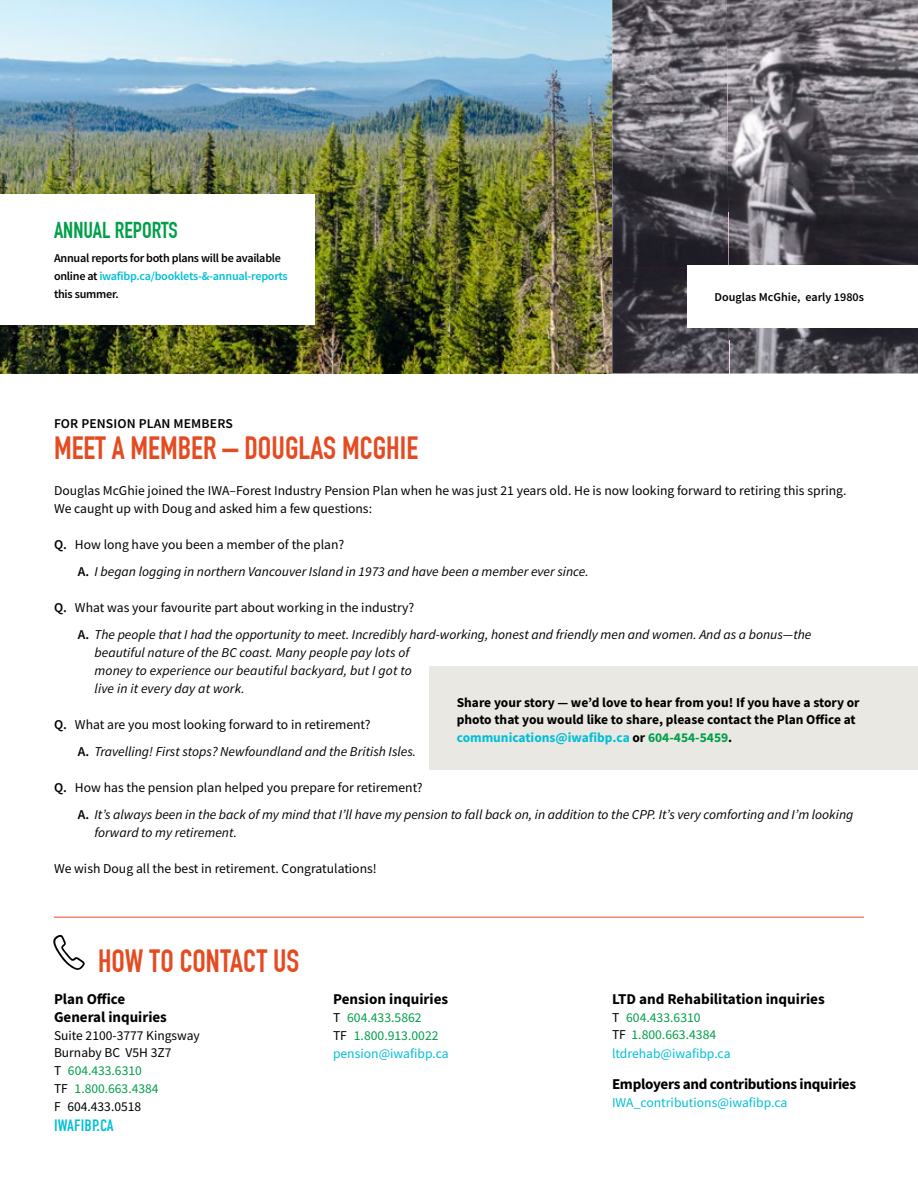
<style>
.page{position:relative;width:918px;height:1188px;background:#fff}
.page>*{position:absolute;margin:0;border:0;box-sizing:border-box;transform-origin:0 0}
.t1{font:700 31.5px "DIN Condensed";color:#e54b21}
.t2{font:700 22.5px "DIN Condensed";color:#009f49}
.t3{font:16.5px "DIN Condensed";letter-spacing:.01em;color:#00bfd6}
.t4{font:700 15px/18px "Source Sans Pro";color:#000}
.t5{font:700 15px "Source Sans Pro";letter-spacing:-.02em;color:#000}
.t6{font:italic 13.5px/27px "Source Sans Pro";color:#000}
.t7{font:13.5px/18px "Source Sans Pro";color:#000}
.t8{font:700 13.5px/18px "Source Sans Pro";color:#000}
.t9{font:13.5px/18px "Source Sans Pro";color:#009f49}
.t10{font:13.5px "Source Sans Pro";color:#00bfd6}
.t11{font:600 13.5px "Source Sans Pro";letter-spacing:.01em;color:#000}
.t12{font:600 12px/18px "Source Sans Pro";letter-spacing:-.02em;color:#000}
.t13{font:600 12px "Source Sans Pro";color:#000}
.s1{color:#00bfd6}
.s2{font-weight:600;font-style:normal}
.s3{font-style:normal}
.s4{color:#009f49}
.s5{color:#000}
</style>
<div class="page">
<div style="left:430px;top:666px;width:488px;height:104px;background:#eae8e2"></div>
<img style="left:729px;top:0;width:189px;height:374px">
<img style="left:0;top:0;width:729px;height:374px">
<svg style="left:53px;top:935px;width:32px;height:35px"></svg>
<hr style="left:54px;top:917px;width:810px;height:1px;background:#e54b21">
<div style="left:0;top:195px;width:315px;height:130px;background:#fff"></div>
<div style="left:687px;top:265px;width:231px;height:63px;background:#fff"></div>
<h2 class="t2" style="left:54px;top:217px;width:125px">ANNUAL REPORTS</h2>
<p class="t12" style="left:54px;top:249px;width:235px">Annual reports for both plans will be available online at <span class="s1">iwafibp.ca/booklets-&amp;-annual-reports </span>this summer.</p>
<p class="t13" style="left:714px;top:289px;width:151px">Douglas McGhie, early 1980s</p>
<p class="t11" style="left:54px;top:414px;width:180px">FOR PENSION PLAN MEMBERS</p>
<h1 class="t1" style="left:54px;top:429px;width:366px">MEET A MEMBER – DOUGLAS MCGHIE</h1>
<p class="t7" style="left:54px;top:481px;width:794px">Douglas McGhie joined the IWA–Forest Industry Pension Plan when he was just 21 years old. He is now looking forward to retiring this spring.<br>We caught up with Doug and asked him a few questions:</p>
<p class="t6" style="left:78px;top:531px;width:512px;text-indent:-24px"><span class="s2">Q.</span> <span class="s3">How long have you been a member of the plan?<br></span><span class="s2">A.</span> I began logging in northern Vancouver Island in 1973 and have been a member ever since.</p>
<p class="t6" style="left:78px;top:594px;width:735px;text-indent:-24px"><span class="s2">Q.</span> <span class="s3">What was your favourite part about working in the industry?<br></span><span class="s2">A.</span> The people that I had the opportunity to meet. Incredibly hard-working, honest and friendly men and women. And as a bonus—the</p>
<p class="t6" style="left:94px;top:643px;width:319px;line-height:18px">beautiful nature of the BC coast. Many people pay lots of money to experience our beautiful backyard, but I got to live in it every day at work.</p>
<p class="t6" style="left:78px;top:711px;width:340px;text-indent:-24px"><span class="s2">Q.</span> <span class="s3">What are you most looking forward to in retirement?<br></span><span class="s2">A.</span> Travelling! First stops? Newfoundland and the British Isles.</p>
<p class="t6" style="left:78px;top:774px;width:777px;text-indent:-24px"><span class="s2">Q.</span> <span class="s3">How has the pension plan helped you prepare for retirement?<br></span><span class="s2">A.</span> It’s always been in the back of my mind that I’ll have my pension to fall back on, in addition to the CPP. It’s very comforting and I’m looking</p>
<p class="t6" style="left:94px;top:819px;width:144px">forward to my retirement.</p>
<p class="t7" style="left:54px;top:859px;width:324px">We wish Doug all the best in retirement. Congratulations!</p>
<p class="t8" style="left:457px;top:693px;width:404px">Share your story — we’d love to hear from you! If you have a story or photo that you would like to share, please contact the Plan Office at <span class="s1">communications@iwafibp.ca</span> or <span class="s4">604-454-5459</span>.</p>
<h1 class="t1" style="left:98px;top:942px;width:203px">HOW TO CONTACT US</h1>
<p class="t4" style="left:54px;top:989px;width:114px">Plan Office<br>General inquiries</p>
<p class="t7" style="left:54px;top:1026px;width:147px">Suite 2100-3777 Kingsway<br>Burnaby BC V5H 3Z7<br>T <span class="s4">604.433.6310<br></span>TF <span class="s4">1.800.663.4384<br></span>F 604.433.0518</p>
<p class="t3" style="left:54px;top:1116px;width:61px">IWAFIBP.CA</p>
<p class="t4" style="left:333px;top:989px;width:117px">Pension inquiries</p>
<p class="t9" style="left:333px;top:1008px;width:117px"><span class="s5">T</span> 604.433.5862<br><span class="s5">TF</span> 1.800.913.0022 <span class="s1">pension@iwafibp.ca</span></p>
<p class="t4" style="left:612px;top:989px;width:214px">LTD and Rehabilitation inquiries</p>
<p class="t9" style="left:612px;top:1008px;width:120px"><span class="s5">T</span> 604.433.6310<br><span class="s5">TF</span> 1.800.663.4384 <span class="s1">ltdrehab@iwafibp.ca</span></p>
<p class="t5" style="left:612px;top:1074px;width:246px">Employers and contributions inquiries</p>
<p class="t10" style="left:612px;top:1094px;width:177px">IWA_contributions@iwafibp.ca</p>
</div>
